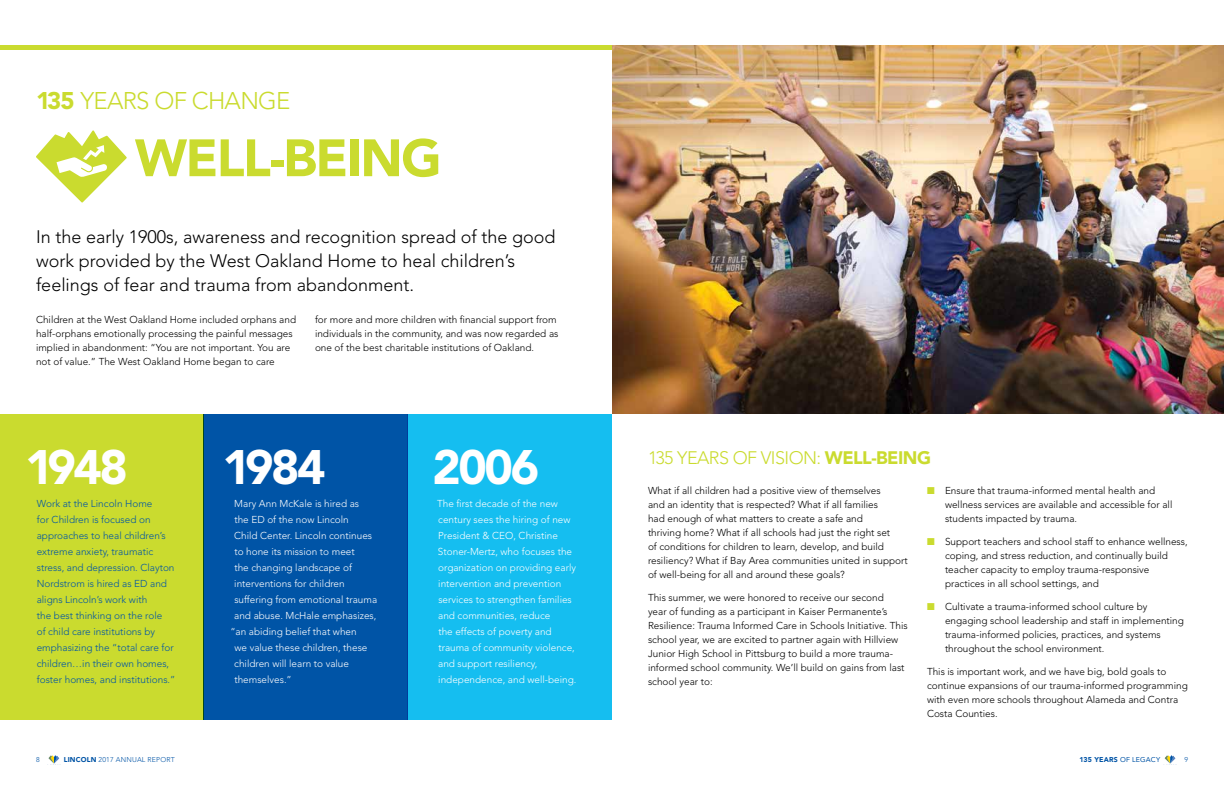
<style>
.page{position:relative;width:1224px;height:792px;background:#fff}
.page>*{position:absolute;margin:0;border:0;box-sizing:border-box;transform-origin:0 0}
.t1{font:900 52px "Avenir";letter-spacing:-.03em;color:#cadb2f}
.t2{font:900 48px "Avenir";letter-spacing:-.05em;color:#fff}
.t3{font:300 24px "Avenir";letter-spacing:-.03em;color:#cadb2f}
.t4{font:300 18px/24px "Avenir";color:#000}
.t5{font:300 18px "Avenir";letter-spacing:-.03em;color:#cadb2f}
.t6{font:300 10px/14px "Avenir";color:#000}
.t7{font:300 10px/16px "Avenir";color:#fff}
.t8{font:300 10px/16px "Avenir";color:#0054a6}
.t9{font:300 7px "Avenir";letter-spacing:.025em;color:#0054a6}
.t10{font:900 7px "Avenir";letter-spacing:.025em;color:#0054a6}
.s1{font-weight:900}
.s2{color:#cadb2f}
.s3{font-weight:400}
</style>
<div class="page">
<svg style="left:1165px;top:755px;width:11px;height:9px"></svg>
<svg style="left:49px;top:755px;width:10px;height:9px"></svg>
<div style="left:0;top:45px;width:612px;height:5px;background:#cadb2f"></div>
<div style="left:0;top:414px;width:204px;height:306px;background:#cadb2f"></div>
<div style="left:204px;top:414px;width:204px;height:306px;background:#0054a6"></div>
<div style="left:408px;top:414px;width:204px;height:306px;background:#15bef0"></div>
<img style="left:613px;top:45px;width:611px;height:369px">
<svg style="left:36px;top:130px;width:91px;height:73px"></svg>
<h3 class="t3" style="left:36px;top:87px;width:256px"><span class="s1">135</span> YEARS OF CHANGE</h3>
<h1 class="t1" style="left:135px;top:127px;width:308px">WELL-BEING</h1>
<h3 class="t4" style="left:36px;top:225px;width:521px">In the early 1900s, awareness and recognition spread of the good work provided by the West Oakland Home to heal children’s feelings of fear and trauma from abandonment.</h3>
<p class="t6" style="left:36px;top:312px;width:262px">Children at the West Oakland Home included orphans and half-orphans emotionally processing the painful messages implied in abandonment: “You are not important. You are not of value.” The West Oakland Home began to care</p>
<p class="t6" style="left:315px;top:312px;width:245px">for more and more children with financial support from individuals in the community, and was now regarded as one of the best charitable institutions of Oakland.</p>
<h2 class="t2" style="left:25px;top:438px;width:104px">1948</h2>
<h2 class="t2" style="left:223px;top:438px;width:104px">1984</h2>
<h2 class="t2" style="left:433px;top:438px;width:108px">2006</h2>
<p class="t8" style="left:37px;top:496px;width:140px">Work at the Lincoln Home<br>for Children is focused on approaches to heal children’s extreme anxiety, traumatic stress, and depression. Clayton<br>Nordstrom is hired as ED and aligns Lincoln’s work with<br>the best thinking on the role<br>of child care institutions by emphasizing the “total care for children…in their own homes, foster homes, and institutions.”</p>
<p class="t7" style="left:234px;top:496px;width:126px">Mary Ann McKale is hired as</p>
<p class="t7" style="left:234px;top:512px;width:116px">the ED of the now Lincoln</p>
<p class="t7" style="left:234px;top:528px;width:140px">Child Center. Lincoln continues</p>
<p class="t7" style="left:234px;top:544px;width:122px">to hone its mission to meet</p>
<p class="t7" style="left:234px;top:560px;width:119px">the changing landscape of</p>
<p class="t7" style="left:234px;top:576px;width:112px">interventions for children</p>
<p class="t7" style="left:234px;top:592px;width:144px">suffering from emotional trauma</p>
<p class="t7" style="left:234px;top:608px;width:144px">and abuse. McHale emphasizes,</p>
<p class="t7" style="left:230px;top:624px;width:128px">“an abiding belief that when</p>
<p class="t7" style="left:235px;top:640px;width:135px">we value these children, these</p>
<p class="t7" style="left:234px;top:656px;width:116px">children will learn to value</p>
<p class="t7" style="left:234px;top:672px;width:59px">themselves.”</p>
<p class="t7" style="left:437px;top:496px;width:141px">The first decade of the new century sees the hiring of new<br>President &amp; CEO, Christine<br>Stoner-Mertz, who focuses the organization on providing early intervention and prevention services to strengthen families and communities, reduce<br>the effects of poverty and trauma of community violence, and support resiliency, independence, and well-being.</p>
<h3 class="t5" style="left:648px;top:447px;width:285px">135 YEARS OF VISION: <span class="s1">WELL-BEING</span></h3>
<p class="t6" style="left:648px;top:483px;width:261px">What if all children had a positive view of themselves<br>and an identity that is respected? What if all families<br>had enough of what matters to create a safe and<br>thriving home? What if all schools had just the right set<br>of conditions for children to learn, develop, and build resiliency? What if Bay Area communities united in support of well-being for all and around these goals?</p>
<p class="t6" style="left:648px;top:590px;width:261px">This summer, we were honored to receive our second<br>year of funding as a participant in Kaiser Permanente’s Resilience: Trauma Informed Care in Schools Initiative. This school year, we are excited to partner again with Hillview Junior High School in Pittsburg to build a more trauma&shy;informed school community. We’ll build on gains from last school year to:</p>
<p class="t6" style="left:945px;top:483px;width:229px;text-indent:-18px"><span class="s2">■</span> Ensure that trauma-informed mental health and wellness services are available and accessible for all students impacted by trauma.</p>
<p class="t6" style="left:945px;top:534px;width:244px;text-indent:-18px"><span class="s2">■</span> Support teachers and school staff to enhance wellness, coping, and stress reduction, and continually build teacher capacity to employ trauma-responsive practices in all school settings, and</p>
<p class="t6" style="left:945px;top:599px;width:240px;text-indent:-18px"><span class="s2">■</span> Cultivate a trauma-informed school culture by engaging school leadership and staff in implementing trauma-informed policies, practices, and systems throughout the school environment.</p>
<p class="t6" style="left:927px;top:664px;width:262px">This is important work, and we have big, bold goals to continue expansions of our trauma-informed programming with even more schools throughout Alameda and Contra Costa Counties.</p>
<p class="t9" style="left:36px;top:755px;width:5px">8</p>
<p class="t9" style="left:64px;top:755px;width:113px"><span class="s1">LINCOLN</span> 2017 ANNUAL REPORT</p>
<p class="t10" style="left:1080px;top:755px;width:82px">135 YEARS <span class="s3">OF LEGACY</span></p>
<p class="t9" style="left:1184px;top:755px;width:5px">9</p>
</div>
